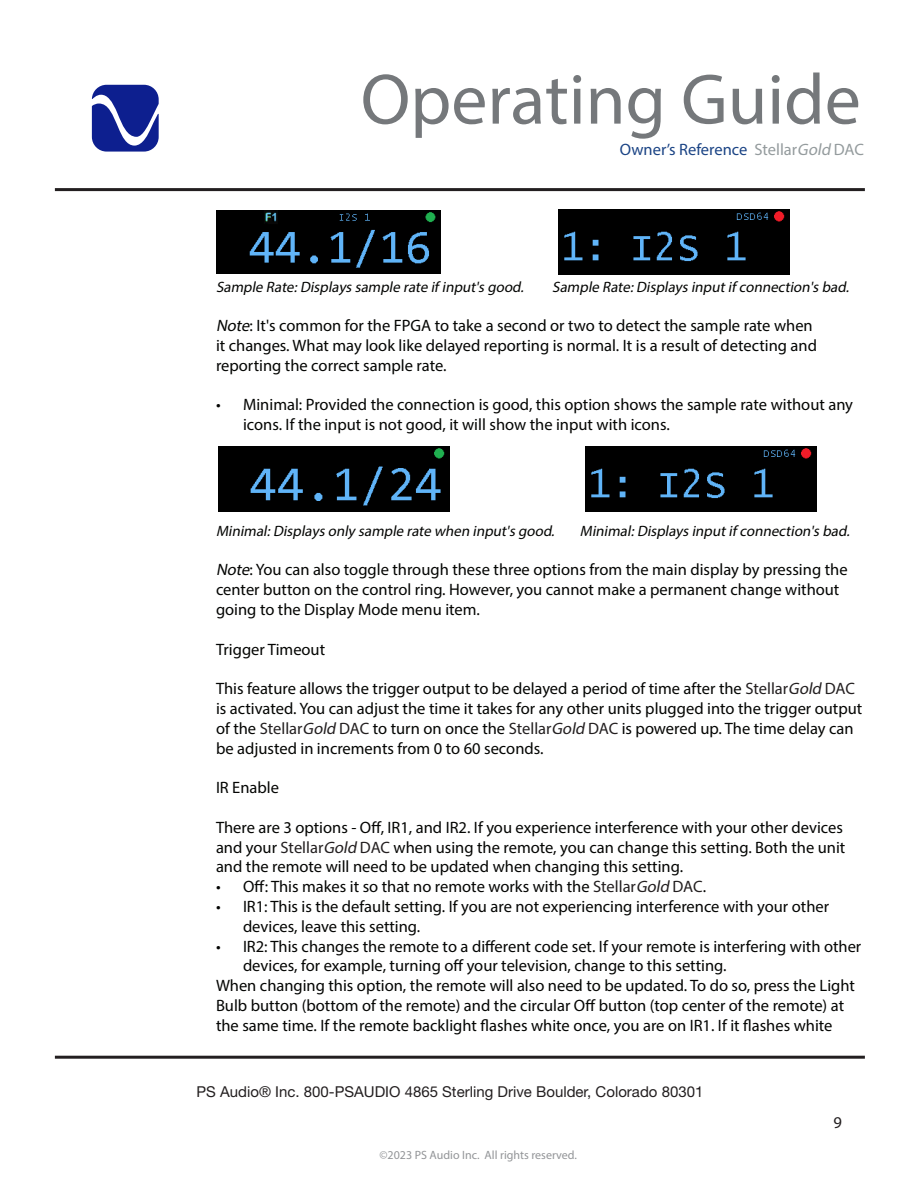
<style>
.page{position:relative;width:918px;height:1188px;background:#fff}
.page>*{position:absolute;margin:0;border:0;box-sizing:border-box;transform-origin:0 0}
.t1{font:72px "Myriad Pro";color:#75787b}
.t2{font:16.5px/19.8px "Myriad Pro";color:#040503}
.t3{font:16.5px "Myriad Pro";color:#1b4485}
.t4{font:16.5px "Myriad Pro";color:#231f20}
.t5{font:italic 15px "Myriad Pro";color:#040503}
.t6{font:15px "Helvetica Neue";color:#231f20}
.t7{font:12px "Myriad Pro";color:#939598}
.s1{color:#949b9d}
.s2{font-style:italic;color:#949b9d}
.s3{font-style:italic}
.s4{color:#231f20}
.s5{font-style:italic;color:#231f20}
</style>
<div class="page">
<hr style="left:55px;top:188px;width:810px;height:3px;background:#231f20">
<hr style="left:55px;top:1056px;width:810px;height:3px;background:#231f20">
<svg style="left:92px;top:85px;width:67px;height:67px"></svg>
<img style="left:216px;top:210px;width:225px;height:64px">
<img style="left:585px;top:447px;width:231px;height:65px">
<img style="left:219px;top:447px;width:231px;height:65px">
<img style="left:558px;top:210px;width:231px;height:65px">
<h1 class="t1" style="left:361px;top:55px;width:502px">Operating Guide</h1>
<p class="t3" style="left:620px;top:139px;width:246px">Owner’s Reference <span class="s1">Stellar</span><span class="s2">Gold</span> <span class="s1">DAC</span></p>
<p class="t5" style="left:216px;top:277px;width:312px">Sample Rate:Displays sample rate if input's good.</p>
<p class="t5" style="left:552px;top:277px;width:301px">Sample Rate:Displays inputif connection's bad.</p>
<p class="t2" style="left:216px;top:316px;width:598px"><span class="s3">Note</span>: It's common for the FPGA to take a second or two to detect the sample rate when</p>
<p class="t2" style="left:216px;top:335px;width:602px">it changes. What may look like delayed reporting is normal. It is a result of detecting and reporting the correct sample rate.</p>
<p class="t2" style="left:243px;top:395px;width:612px;text-indent:-27px">• Minimal: Provided the connection is good, this option shows the sample rate without any icons. If the input is not good, it will show the input with icons.</p>
<p class="t5" style="left:216px;top:522px;width:343px">Minimal:Displays only sample rate when input's good.</p>
<p class="t5" style="left:580px;top:522px;width:274px">Minimal:Displays inputif connection's bad.</p>
<p class="t2" style="left:216px;top:560px;width:633px"><span class="s3">Note</span>: You can also toggle through these three options from the main display by pressing the center button on the control ring. However, you cannot make a permanent change without going to the Display Mode menu item.</p>
<p class="t2" style="left:216px;top:639px;width:111px">Trigger Timeout</p>
<p class="t2" style="left:216px;top:679px;width:648px">This feature allows the trigger output to be delayed a period of time after the <span class="s4">Stellar</span><span class="s5">Gold</span> <span class="s4">DAC </span>is activated. You can adjust the time it takes for any other units plugged into the trigger output of the <span class="s4">Stellar</span><span class="s5">Gold</span> <span class="s4">DAC</span> to turn on once the <span class="s4">Stellar</span><span class="s5">Gold</span> <span class="s4">DAC</span> is powered up. The time delay can be adjusted in increments from 0 to 60 seconds.</p>
<p class="t2" style="left:216px;top:778px;width:65px">IR Enable</p>
<p class="t2" style="left:216px;top:817px;width:631px">There are 3 options - Off, IR1, and IR2. If you experience interference with your other devices and your <span class="s4">Stellar</span><span class="s5">Gold</span> <span class="s4">DAC</span> when using the remote, you can change this setting. Both the unit and the remote will need to be updated when changing this setting.</p>
<p class="t2" style="left:216px;top:877px;width:492px">• Off: This makes it so that no remote works with the <span class="s4">Stellar</span><span class="s5">Gold</span> <span class="s4">DAC</span>.</p>
<p class="t2" style="left:243px;top:896px;width:588px;text-indent:-27px">• IR1: This is the default setting. If you are not experiencing interference with your other devices, leave this setting.</p>
<p class="t2" style="left:243px;top:936px;width:620px;text-indent:-27px">• IR2: This changes the remote to a different code set. If your remote is interfering with other devices, for example, turning off your television, change to this setting.</p>
<p class="t2" style="left:216px;top:976px;width:641px">When changing this option, the remote will also need to be updated. To do so, press the Light<br>Bulb button (bottom of the remote) and the circular Off button (top center of the remote) at the same time. If the remote backlight flashes white once, you are on IR1. If it flashes white</p>
<p class="t6" style="left:197px;top:1081px;width:508px">PS Audio® Inc. 800-PSAUDIO 4865 Sterling Drive Boulder, Colorado 80301</p>
<p class="t7" style="left:380px;top:1147px;width:199px">©2023 PS Audio Inc. All rights reserved.</p>
<p class="t4" style="left:833px;top:1113px;width:10px">9</p>
</div>
